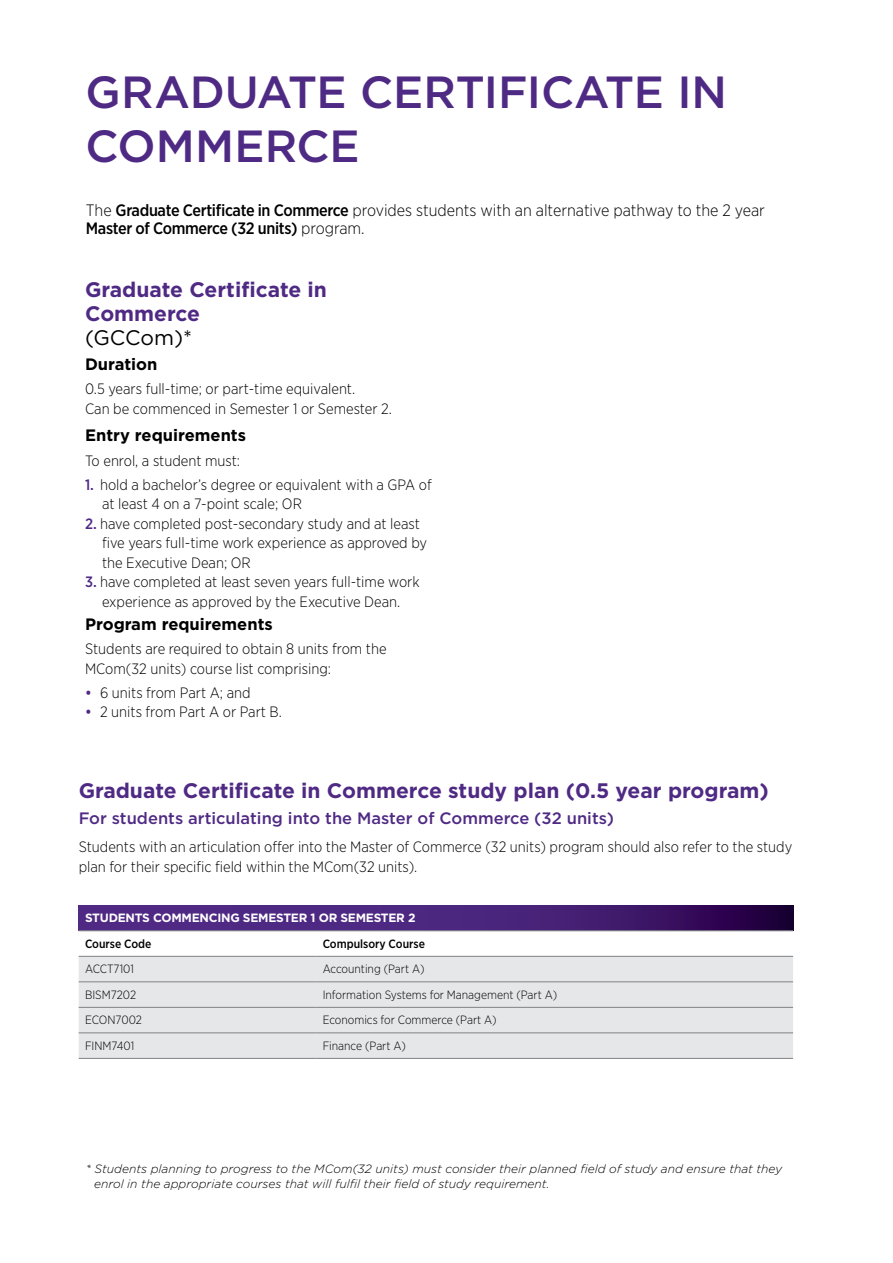
<style>
.page{position:relative;width:893px;height:1263px;background:#fff}
.page>*{position:absolute;margin:0;border:0;box-sizing:border-box;transform-origin:0 0}
.t1{font:500 45px/54px "Gotham";letter-spacing:-.01em;color:#4f2a84}
.t2{font:700 21px/24px "Gotham";color:#4f2a84}
.t3{font:21px "Gotham";letter-spacing:-.005em;color:#000}
.t4{font:300 16.5px/18px "Gotham Narrow";color:#000}
.t5{font:500 16.5px "Gotham";color:#4f2a84}
.t6{font:700 16.5px "Gotham";color:#000}
.t7{font:300 15px/19.5px "Gotham Narrow";color:#000}
.t8{font:italic 300 12px/15px "Gotham";color:#000}
.t9{font:300 12px "Gotham Narrow";color:#000}
.t10{font:700 12px "Gotham";letter-spacing:-.02em;color:#fff}
.t11{font:500 12px "Gotham Narrow";color:#000}
.s1{font-weight:500}
.s2{font-weight:500;color:#4f2a84}
</style>
<div class="page">
<svg style="left:79px;top:905px;width:714px;height:25px;background:#441f74"></svg>
<svg style="left:79px;top:931px;width:714px;height:25px"></svg>
<div style="left:79px;top:957px;width:714px;height:101px;background:#e6e7e8"></div>
<hr style="left:79px;top:981px;width:237px;height:1px;background:#808285">
<hr style="left:316px;top:981px;width:477px;height:1px;background:#808285">
<hr style="left:79px;top:1007px;width:237px;height:1px;background:#808285">
<hr style="left:79px;top:1058px;width:237px;height:1px;background:#808285">
<hr style="left:316px;top:1007px;width:477px;height:1px;background:#808285">
<hr style="left:316px;top:1058px;width:477px;height:1px;background:#808285">
<hr style="left:79px;top:930px;width:237px;height:1px;background:#808285">
<hr style="left:79px;top:956px;width:237px;height:1px;background:#808285">
<hr style="left:316px;top:930px;width:477px;height:1px;background:#808285">
<hr style="left:316px;top:956px;width:477px;height:1px;background:#808285">
<hr style="left:79px;top:1032px;width:237px;height:1px;background:#808285">
<hr style="left:316px;top:1032px;width:477px;height:1px;background:#808285">
<h1 class="t1" style="left:86px;top:65px;width:643px">GRADUATE CERTIFICATE IN<br>COMMERCE</h1>
<p class="t4" style="left:86px;top:201px;width:681px">The <span class="s1">Graduate Certificate in Commerce</span> provides students with an alternative pathway to the 2 year<br><span class="s1">Master of Commerce (32 units)</span> program.</p>
<h2 class="t2" style="left:85px;top:277px;width:243px">Graduate Certificate in<br>Commerce</h2>
<h2 class="t3" style="left:85px;top:324px;width:109px">(GCCom)*</h2>
<p class="t6" style="left:85px;top:353px;width:74px">Duration</p>
<p class="t7" style="left:85px;top:379px;width:308px">0.5 years full-time; or part-time equivalent.<br>Can be commenced in Semester 1 or Semester 2.</p>
<p class="t6" style="left:85px;top:424px;width:163px">Entry requirements</p>
<p class="t7" style="left:85px;top:450px;width:157px">To enrol, a student must:</p>
<p class="t7" style="left:102px;top:474px;width:331px;text-indent:-17px"><span class="s2">1.</span> hold a bachelor’s degree or equivalent with a GPA of at least 4 on a 7-point scale; OR</p>
<p class="t7" style="left:102px;top:513px;width:327px;text-indent:-17px"><span class="s2">2.</span> have completed post-secondary study and at least five years full-time work experience as approved by the Executive Dean; OR</p>
<p class="t7" style="left:85px;top:572px;width:336px;text-align:center"><span class="s2">3.</span> have completed at least seven years full-time work experience as approved by the Executive Dean.</p>
<p class="t6" style="left:85px;top:613px;width:189px">Program requirements</p>
<p class="t7" style="left:85px;top:639px;width:303px">Students are required to obtain 8 units from the<br>MCom(32 units) course list comprising:</p>
<p class="t7" style="left:85px;top:682px;width:167px"><span class="s2">•</span> 6 units from Part A; and</p>
<p class="t7" style="left:85px;top:702px;width:198px"><span class="s2">•</span> 2 units from Part A or Part B.</p>
<h2 class="t2" style="left:79px;top:779px;width:692px">Graduate Certificate in Commerce study plan (0.5 year program)</h2>
<p class="t5" style="left:79px;top:807px;width:537px">For students articulating into the Master of Commerce (32 units)</p>
<p class="t7" style="left:79px;top:837px;width:715px">Students with an articulation offer into the Master of Commerce (32 units) program should also refer to the study plan for their specific field within the MCom(32 units).</p>
<p class="t10" style="left:85px;top:910px;width:332px">STUDENTS COMMENCING SEMESTER 1 OR SEMESTER 2</p>
<p class="t11" style="left:85px;top:936px;width:68px">Course Code</p>
<p class="t11" style="left:323px;top:936px;width:104px">Compulsory Course</p>
<p class="t9" style="left:85px;top:962px;width:51px">ACCT7101</p>
<p class="t9" style="left:323px;top:962px;width:103px">Accounting (Part A)</p>
<p class="t9" style="left:85px;top:987px;width:53px">BISM7202</p>
<p class="t9" style="left:323px;top:987px;width:236px">Information Systems for Management (Part A)</p>
<p class="t9" style="left:85px;top:1013px;width:58px">ECON7002</p>
<p class="t9" style="left:323px;top:1013px;width:175px">Economics for Commerce (Part A)</p>
<p class="t9" style="left:85px;top:1038px;width:51px">FINM7401</p>
<p class="t9" style="left:323px;top:1038px;width:85px">Finance (Part A)</p>
<p class="t8" style="left:94px;top:1161px;width:690px;text-indent:-8px">* Students planning to progress to the MCom(32 units) must consider their planned field of study and ensure that they enrol in the appropriate courses that will fulfil their field of study requirement.</p>
</div>
